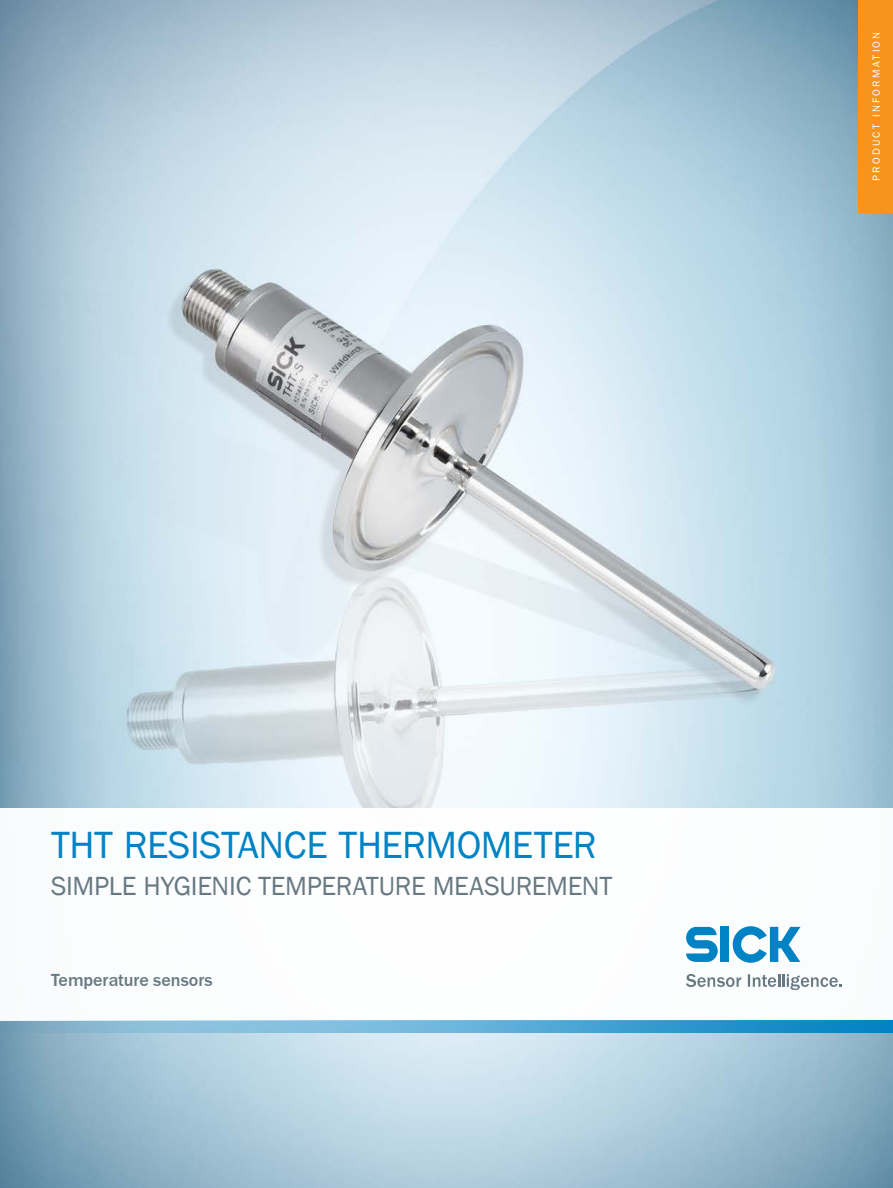
<style>
.page{position:relative;width:893px;height:1188px;background:#fff}
.page>*{position:absolute;margin:0;border:0;box-sizing:border-box;transform-origin:0 0}
.t1{font:39px "SICK Franklin";letter-spacing:-.01em;color:#0083c5}
.t2{font:27px "SICK Franklin";letter-spacing:-.01em;color:#677983}
.t3{font:500 18px "SICK Franklin";letter-spacing:-.005em;color:#677983}
.t4{font:10.5px "SICK Franklin";letter-spacing:.215em;color:#fff}
</style>
<div class="page">
<img style="left:0;top:0;width:893px;height:1188px">
<div style="left:859px;top:0;width:34px;height:213px;background:#f7941e"></div>
<div style="left:0;top:808px;width:893px;height:212px;background:#fff"></div>
<svg style="left:0;top:1020px;width:893px;height:13px;background:#5dabd3"></svg>
<svg style="left:686px;top:927px;width:32px;height:35px"></svg>
<div style="left:721px;top:927px;width:8px;height:35px;background:#0083c5"></div>
<svg style="left:733px;top:926px;width:67px;height:37px"></svg>
<svg style="left:686px;top:974px;width:55px;height:13px"></svg>
<svg style="left:748px;top:974px;width:94px;height:16px"></svg>
<p class="t4" style="left:870px;top:181px;width:151px;rotate:-90deg">PRODUCT INFORMATION</p>
<h1 class="t1" style="left:51px;top:821px;width:547px">THT RESISTANCE TH ERMOMETER</h1>
<p class="t2" style="left:51px;top:869px;width:563px">SIMPLE HYGIENIC TEMPERATURE MEASUREMENT</p>
<p class="t3" style="left:51px;top:969px;width:163px">Temperature sensors</p>
</div>
